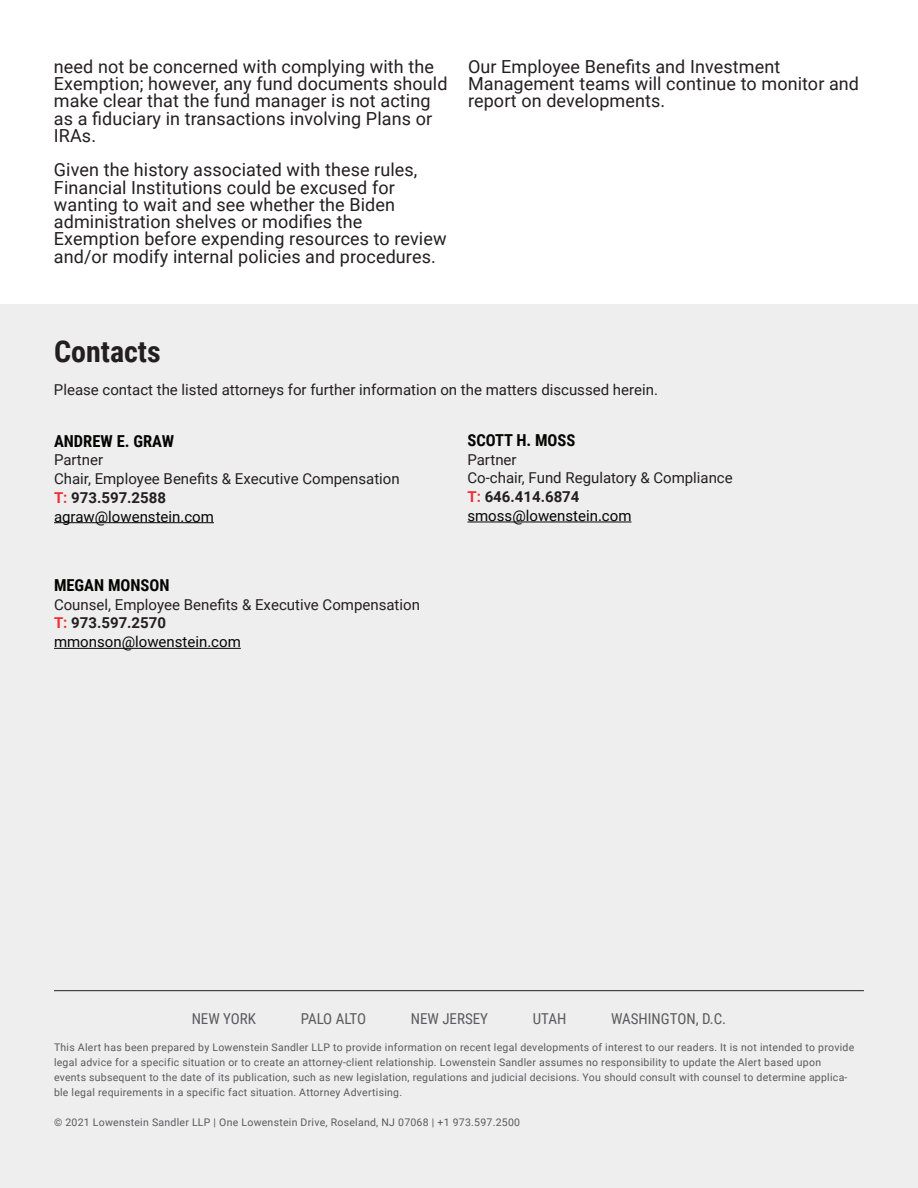
<style>
.page{position:relative;width:918px;height:1188px;background:#fff}
.page>*{position:absolute;margin:0;border:0;box-sizing:border-box;transform-origin:0 0}
.t1{font:700 30px "Roboto Condensed";color:#231f20}
.Body{font:18px/17.2px "Roboto";letter-spacing:.005em;color:#231f20}
.Body-2{font:700 16.5px "Roboto Condensed";color:#040503}
.Body-3{font:15px/18.8px "Roboto";color:#231f20}
.Body-4{font:15px "Roboto";color:#040503}
.t2{font:15px "Roboto Condensed";color:#5a595b}
.t3{font:15px "Roboto Condensed";letter-spacing:-.025em;color:#5a595b}
.t4{font:10.5px/15px "Roboto";letter-spacing:.025em;color:#5a595b}
.s1{font-weight:700;color:#ee3037}
.s2{font-weight:700}
</style>
<div class="page">
<div style="left:0;top:305px;width:918px;height:883px;background:#eeeeef"></div>
<hr style="left:54px;top:990px;width:810px;height:1px;background:#231f20">
<hr style="left:54px;top:522px;width:160px;height:1px;background:#040503">
<hr style="left:54px;top:648px;width:187px;height:1px;background:#040503">
<hr style="left:467px;top:522px;width:165px;height:1px;background:#040503">
<p class="Body" style="left:54px;top:57px;width:395px">need not be concerned with complying with the Exemption; however, any fund documents should make clear that the fund manager is not acting as a fiduciary in transactions involving Plans or IRAs.</p>
<p class="Body" style="left:54px;top:161px;width:394px">Given the history associated with these rules, Financial Institutions could be excused for wanting to wait and see whether the Biden administration shelves or modifies the Exemption before expending resources to review and/or modify internal policies and procedures.</p>
<p class="Body" style="left:468px;top:57px;width:393px">Our Employee Benefits and Investment<br>Management teams will continue to monitor and report on developments.</p>
<p class="t1" style="left:54px;top:330px;width:108px">Contacts</p>
<p class="Body-3" style="left:54px;top:380px;width:606px">Please contact the listed attorneys for further information on the matters discussed herein.</p>
<p class="Body-2" style="left:54px;top:429px;width:122px">ANDREW E. GRAW</p>
<p class="Body-3" style="left:54px;top:450px;width:347px">Partner<br>Chair, Employee Benefits &amp; Executive Compensation<br><span class="s1">T:</span> <span class="s2">973.597.2588</span></p>
<p class="Body-4" style="left:54px;top:506px;width:161px">agraw@lowenstein.com</p>
<p class="Body-2" style="left:54px;top:574px;width:117px">MEGAN MONSON</p>
<p class="Body-3" style="left:54px;top:594px;width:367px">Counsel, Employee Benefits &amp; Executive Compensation<br><span class="s1">T:</span> <span class="s2">973.597.2570</span></p>
<p class="Body-4" style="left:54px;top:631px;width:188px">mmonson@lowenstein.com</p>
<p class="Body-2" style="left:467px;top:428px;width:109px">SCOTT H. MOSS</p>
<p class="Body-3" style="left:467px;top:449px;width:267px">Partner<br>Co-chair, Fund Regulatory &amp; Compliance<br><span class="s1">T:</span> <span class="s2">646.414.6874</span></p>
<p class="Body-4" style="left:467px;top:505px;width:166px">smoss@lowenstein.com</p>
<p class="t2" style="left:192px;top:1008px;width:66px">NEW YORK</p>
<p class="t3" style="left:301px;top:1008px;width:67px">PALO ALTO</p>
<p class="t2" style="left:411px;top:1008px;width:79px">NEW JERSEY</p>
<p class="t2" style="left:533px;top:1008px;width:35px">UTAH</p>
<p class="t2" style="left:611px;top:1008px;width:117px">WASHINGTON, D.C.</p>
<p class="t4" style="left:54px;top:1039px;width:802px">This Alert has been prepared by Lowenstein Sandler LLP to provide information on recent legal developments of interest to our readers. It is not intended to provide legal advice for a specific situation or to create an attorney-client relationship. Lowenstein Sandler assumes no responsibility to update the Alert based upon events subsequent to the date of its publication, such as new legislation, regulations and judicial decisions. You should consult with counsel to determine applica&shy;ble legal requirements in a specific fact situation. Attorney Advertising.</p>
<p class="t4" style="left:54px;top:1114px;width:468px">© 2021 Lowenstein Sandler LLP | One Lowenstein Drive, Roseland, NJ 07068 | +1 973.597.2500</p>
</div>
